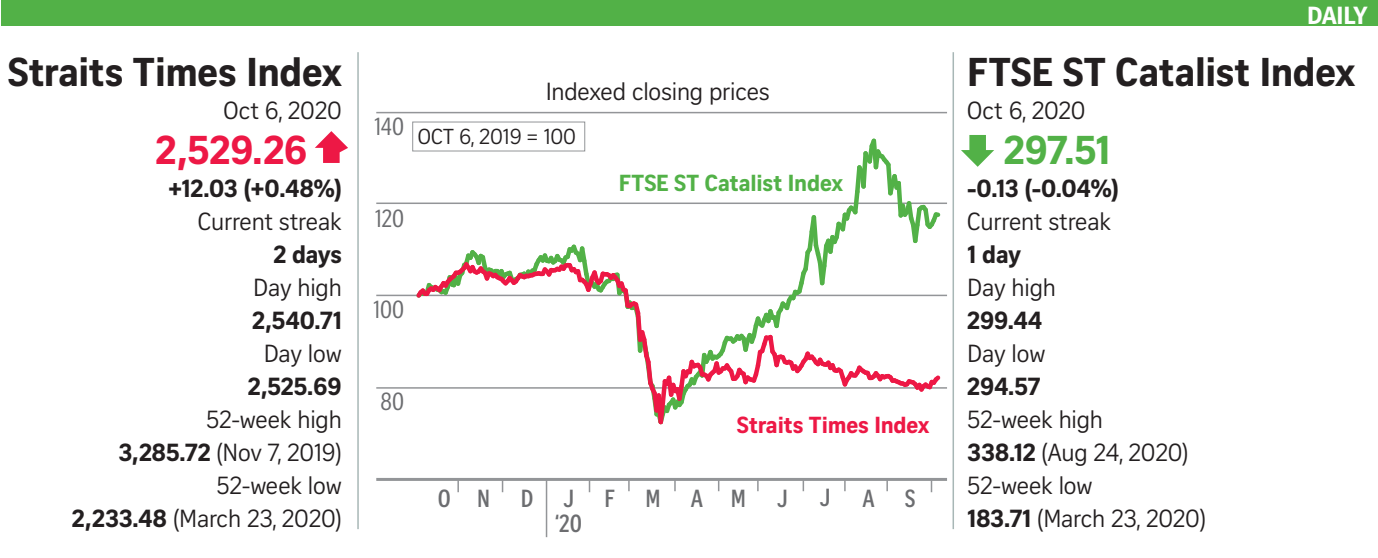
<style>
.page{position:relative;width:1378px;height:558px;background:#fff}
.page>*{position:absolute;margin:0;border:0;box-sizing:border-box;transform-origin:0 0}
.t1{font:700 39px "Curator Serp Text";letter-spacing:-.01em;color:#231f20}
.t2{font:700 39px "Curator Serp Text";color:#ed1845}
.t3{font:700 39px "Curator Serp Text";color:#52b147}
.t4{font:24px/33px "Curator Serp Text";letter-spacing:-.01em;color:#231f20;text-align:right}
.t5{font:700 24px "Curator Serp Text";letter-spacing:-.01em;color:#231f20}
.t6{font:700 24px/25.5px "Curator Head Cond ST Semi";color:#6c6d70;text-align:center}
.t7{font:24px "Curator Head Cond ST Regular";color:#6c6d70}
.t8{font:700 24px "Curator Serp Text";letter-spacing:-.02em;color:#fff}
.t9{font:22.5px "Curator Head ST Bold";letter-spacing:-.01em;color:#52b147}
.t10{font:22.5px "Curator Head ST Bold";letter-spacing:-.01em;color:#ed1845}
.t11{font:21px "Curator Serp Text";letter-spacing:-.01em;color:#231f20}
.s1{font-weight:700}
</style>
<div class="page">
<div style="left:2px;top:0;width:1376px;height:26px;background:#52b147"></div>
<svg style="left:961px;top:135px;width:33px;height:32px"></svg>
<svg style="left:315px;top:131px;width:33px;height:32px"></svg>
<div style="left:412px;top:121px;width:173px;height:30px;background:#fff;border:1px solid #939598"></div>
<hr style="left:357px;top:52px;width:2px;height:476px;background:#a8b7b6">
<hr style="left:952px;top:52px;width:2px;height:476px;background:#a8b7b6">
<hr style="left:376px;top:477px;width:571px;height:3px;background:#939598">
<hr style="left:376px;top:294px;width:571px;height:2px;background:#939598">
<hr style="left:376px;top:386px;width:571px;height:2px;background:#939598">
<hr style="left:376px;top:202px;width:571px;height:2px;background:#939598">
<hr style="left:376px;top:112px;width:571px;height:1px;background:#939598">
<svg style="left:412px;top:135px;width:532px;height:290px"></svg>
<hr style="left:546px;top:478px;width:1px;height:58px;background:#939598">
<svg style="left:802px;top:480px;width:2px;height:10px"></svg>
<svg style="left:886px;top:480px;width:2px;height:10px"></svg>
<svg style="left:628px;top:480px;width:2px;height:10px"></svg>
<svg style="left:674px;top:480px;width:2px;height:10px"></svg>
<svg style="left:457px;top:480px;width:2px;height:11px"></svg>
<h1 class="t1" style="left:8px;top:48px;width:335px">Straits Times Index</h1>
<p class="t4" style="left:223px;top:93px;width:120px">Oct 6, 2020</p>
<h1 class="t2" style="left:156px;top:126px;width:153px">2,529.26</h1>
<p class="t5" style="left:169px;top:173px;width:175px">+12.03 (+0.48%)</p>
<p class="t4" style="left:198px;top:204px;width:145px">Current streak</p>
<p class="t5" style="left:273px;top:239px;width:70px">2 days</p>
<p class="t4" style="left:253px;top:270px;width:90px">Day high</p>
<p class="t5" style="left:252px;top:305px;width:91px">2,540.71</p>
<p class="t4" style="left:264px;top:336px;width:80px">Day low</p>
<p class="t5" style="left:248px;top:371px;width:96px">2,525.69</p>
<p class="t4" style="left:72px;top:402px;width:271px">52-week high<br><span class="s1">3,285.72</span> (Nov 7, 2019)<br>52-week low<br><span class="s1">2,233.48</span> (March 23, 2020)</p>
<p class="t7" style="left:374px;top:114px;width:31px">140</p>
<p class="t7" style="left:375px;top:205px;width:30px">120</p>
<p class="t4" style="left:546px;top:75px;width:226px">Indexed closing prices</p>
<p class="t11" style="left:418px;top:124px;width:160px">OCT 6, 2019 = 100</p>
<p class="t9" style="left:619px;top:168px;width:226px">FTSE ST Catalist Index</p>
<p class="t7" style="left:374px;top:296px;width:32px">100</p>
<p class="t7" style="left:380px;top:388px;width:25px">80</p>
<p class="t10" style="left:737px;top:410px;width:194px">Straits Times Index</p>
<p class="t6" style="left:438px;top:485px;width:54px">O N</p>
<p class="t6" style="left:521px;top:485px;width:14px">D</p>
<p class="t6" style="left:604px;top:485px;width:12px">F</p>
<p class="t6" style="left:645px;top:485px;width:17px">M</p>
<p class="t6" style="left:691px;top:485px;width:57px">A M</p>
<p class="t6" style="left:777px;top:485px;width:12px">J</p>
<p class="t6" style="left:820px;top:485px;width:12px">J</p>
<p class="t6" style="left:862px;top:485px;width:54px">A S</p>
<p class="t6" style="left:555px;top:485px;width:28px">J ‘20</p>
<p class="t8" style="left:1307px;top:1px;width:62px">DAILY</p>
<h1 class="t1" style="left:967px;top:48px;width:389px">FTSE ST Catalist Index</h1>
<p class="t4" style="left:967px;top:93px;width:120px">Oct 6, 2020</p>
<h1 class="t3" style="left:1004px;top:126px;width:108px">297.51</h1>
<p class="t5" style="left:967px;top:173px;width:153px">-0.13 (-0.04%)</p>
<p class="t4" style="left:967px;top:204px;width:145px">Current streak</p>
<p class="t5" style="left:967px;top:239px;width:55px">1 day</p>
<p class="t4" style="left:967px;top:270px;width:90px">Day high</p>
<p class="t5" style="left:967px;top:305px;width:77px">299.44</p>
<p class="t4" style="left:967px;top:336px;width:80px">Day low</p>
<p class="t5" style="left:967px;top:371px;width:74px">294.57</p>
<p class="t4" style="left:967px;top:402px;width:240px;text-align:left">52-week high<br><span class="s1">338.12</span> (Aug 24, 2020)<br>52-week low<br><span class="s1">183.71</span> (March 23, 2020)</p>
</div>
